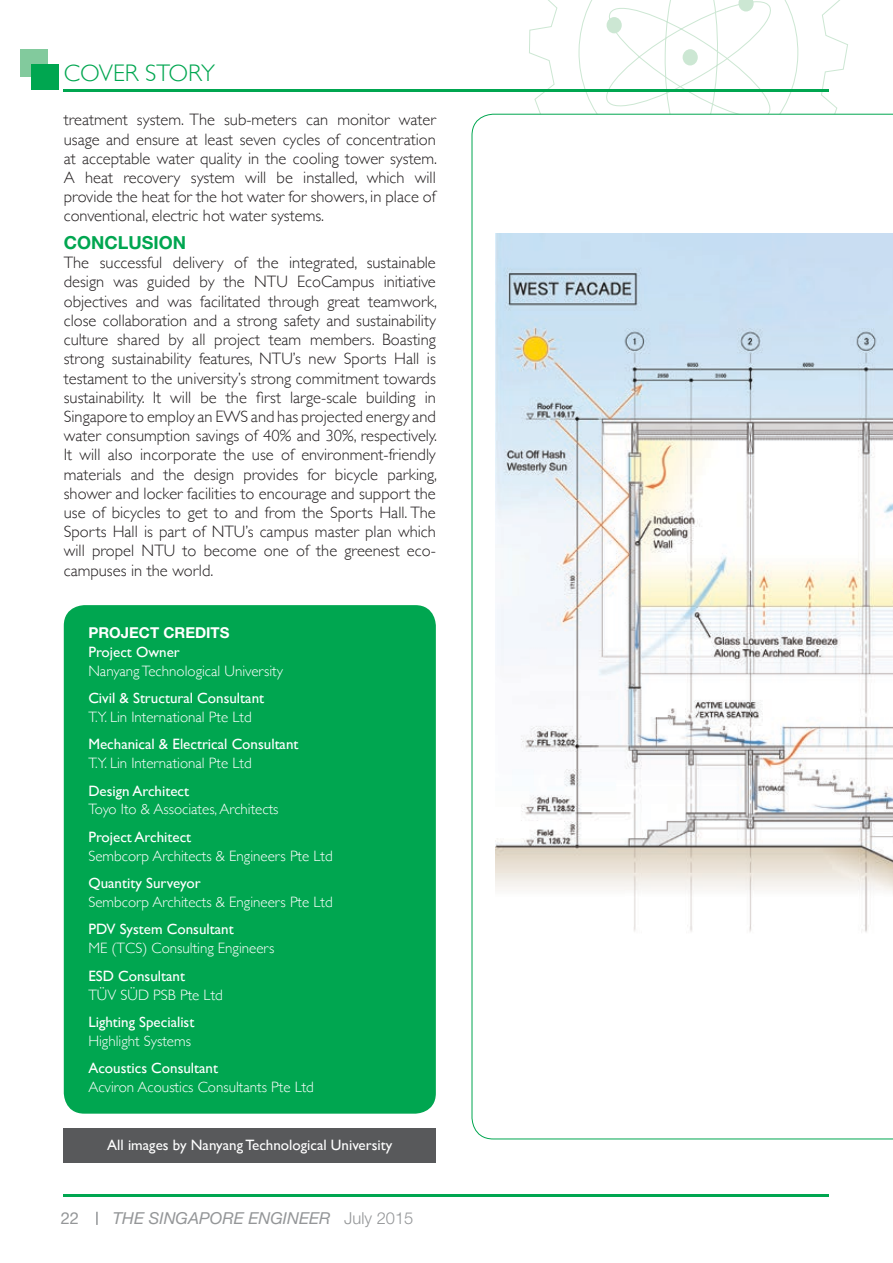
<style>
.page{position:relative;width:893px;height:1263px;background:#fff}
.page>*{position:absolute;margin:0;border:0;box-sizing:border-box;transform-origin:0 0}
.t1{font:300 24px "Gill Sans";color:#00a650}
.t2{font:700 18px "Helvetica Neue LT Std";color:#00a650}
.t3{font:300 16.5px/19.2px "Gill Sans";color:#231f20;text-align:justify}
.t4{font:italic 16.5px "Helvetica Neue LT Std";color:#949698}
.t5{font:16.5px "Helvetica Neue LT Std";color:#949698}
.t6{font:300 15px "Gill Sans";color:#fff}
.t7{font:15px "Gill Sans";color:#fff}
.t8{font:700 15px "Helvetica Neue LT Std";color:#fff}
.s1{font-weight:300;font-style:normal}
</style>
<div class="page">
<svg style="left:529px;top:0;width:319px;height:114px"></svg>
<svg style="left:600px;top:0;width:177px;height:114px"></svg>
<div style="left:682px;top:49px;width:16px;height:17px;background:#cce7d3;border-radius:50%"></div>
<div style="left:606px;top:17px;width:16px;height:16px;background:#cce7d3;border-radius:50%"></div>
<hr style="left:64px;top:89px;width:765px;height:2px;background:#00a650">
<hr style="left:64px;top:1194px;width:765px;height:2px;background:#00a650">
<div style="left:20px;top:50px;width:28px;height:27px;background:#82ca9d"></div>
<div style="left:32px;top:65px;width:27px;height:25px;background:#00a650"></div>
<svg style="left:96px;top:1212px;width:2px;height:13px"></svg>
<div style="left:64px;top:605px;width:372px;height:509px;background:#00a650;border-radius:21px"></div>
<div style="left:64px;top:1128px;width:372px;height:34px;background:#58595b"></div>
<svg style="left:472px;top:114px;width:421px;height:1025px"></svg>
<h1 class="t1" style="left:64px;top:54px;width:153px">COVER STORY</h1>
<p class="t3" style="left:64px;top:110px;width:375px">treatment system. The sub-meters can monitor water usage and ensure at least seven cycles of concentration at acceptable water quality in the cooling tower system.<br>A heat recovery system will be installed, which will provide the heat for the hot water for showers, in place of conventional, electric hot water systems.</p>
<p class="t2" style="left:64px;top:231px;width:124px">CONCLUSION</p>
<p class="t3" style="left:64px;top:252px;width:375px">The successful delivery of the integrated, sustainable design was guided by the NTU EcoCampus initiative objectives and was facilitated through great teamwork, close collaboration and a strong safety and sustainability culture shared by all project team members. Boasting strong sustainability features, NTU’s new Sports Hall is testament to the university’s strong commitment towards sustainability. It will be the first large-scale building in Singapore to employ an EWS and has projected energy and water consumption savings of 40% and 30%, respectively.<br>It will also incorporate the use of environment-friendly materials and the design provides for bicycle parking, shower and locker facilities to encourage and support the use of bicycles to get to and from the Sports Hall. The Sports Hall is part of NTU’s campus master plan which will propel NTU to become one of the greenest eco&shy;campuses in the world.</p>
<p class="t8" style="left:88px;top:623px;width:143px">PROJECT CREDITS</p>
<p class="t7" style="left:88px;top:643px;width:93px">Project Owner</p>
<p class="t6" style="left:88px;top:659px;width:196px">Nanyang Technological University</p>
<p class="t7" style="left:88px;top:689px;width:177px">Civil &amp; Structural Consultant</p>
<p class="t6" style="left:88px;top:705px;width:165px">T.Y. Lin International Pte Ltd</p>
<p class="t7" style="left:88px;top:735px;width:212px">Mechanical &amp; Electrical Consultant</p>
<p class="t6" style="left:88px;top:751px;width:165px">T.Y. Lin International Pte Ltd</p>
<p class="t7" style="left:88px;top:782px;width:102px">Design Architect</p>
<p class="t6" style="left:88px;top:798px;width:192px">Toyo Ito &amp; Associates, Architects</p>
<p class="t7" style="left:88px;top:828px;width:104px">Project Architect</p>
<p class="t6" style="left:88px;top:844px;width:246px">Sembcorp Architects &amp; Engineers Pte Ltd</p>
<p class="t7" style="left:88px;top:874px;width:114px">Quantity Surveyor</p>
<p class="t6" style="left:88px;top:890px;width:246px">Sembcorp Architects &amp; Engineers Pte Ltd</p>
<p class="t7" style="left:88px;top:920px;width:147px">PDV System Consultant</p>
<p class="t6" style="left:88px;top:937px;width:188px">ME (TCS) Consulting Engineers</p>
<p class="t7" style="left:88px;top:967px;width:98px">ESD Consultant</p>
<p class="t6" style="left:88px;top:983px;width:136px">TÜV SÜD PSB Pte Ltd</p>
<p class="t7" style="left:88px;top:1013px;width:108px">Lighting Specialist</p>
<p class="t6" style="left:88px;top:1029px;width:104px">Highlight Systems</p>
<p class="t7" style="left:88px;top:1059px;width:131px">Acoustics Consultant</p>
<p class="t6" style="left:88px;top:1075px;width:227px">Acviron Acoustics Consultants Pte Ltd</p>
<p class="t7" style="left:107px;top:1136px;width:287px">All images by Nanyang Technological University</p>
<p class="t5" style="left:61px;top:1208px;width:20px">22</p>
<p class="t4" style="left:113px;top:1208px;width:302px">THE SINGAPORE ENGINEER <span class="s1">July 2015</span></p>
</div>
